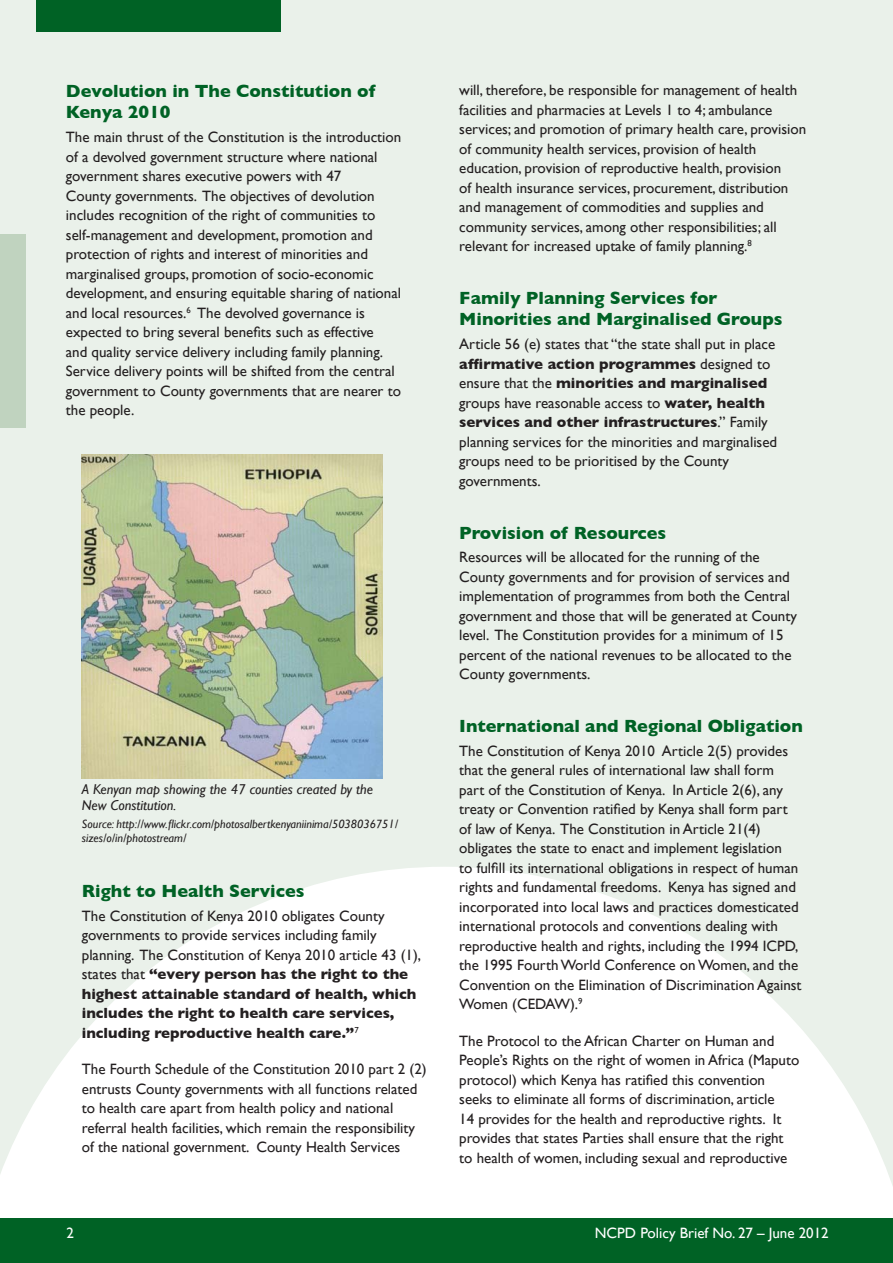
<style>
.page{position:relative;width:893px;height:1263px;background:#eaf1ea}
.page>*{position:absolute;margin:0;border:0;box-sizing:border-box;transform-origin:0 0}
.t1{font:700 18px/21px "Gill Sans";color:#006225}
.t2{font:15px/19.5px "Gill Sans";color:#231f20}
.t3{font:15px "Gill Sans";color:#fff}
.t4{font:italic 14.25px/16.5px "Gill Sans";color:#231f20}
.t5{font:italic 12px/13.5px "Gill Sans";color:#231f20}
.s1{font-weight:700}
</style>
<div class="page">
<svg style="left:0;top:867px;width:893px;height:351px;fill:#fff"></svg>
<div style="left:36px;top:0;width:245px;height:31px;background:#006225"></div>
<div style="left:0;top:1218px;width:893px;height:45px;background:#006225"></div>
<img style="left:82px;top:455px;width:301px;height:323px">
<div style="left:0;top:234px;width:26px;height:194px;background:#c0d3bf"></div>
<p class="t1" style="left:66px;top:81px;width:311px">Devolution in The Constitution of<br>Kenya 2010</p>
<p class="t2" style="left:66px;top:127px;width:337px">The main thrust of the Constitution is the introduction of a devolved government structure where national government shares executive powers with 47<br>County governments. The objectives of devolution includes recognition of the right of communities to self-management and development, promotion and protection of rights and interest of minorities and marginalised groups, promotion of socio-economic development, and ensuring equitable sharing of national and local resources.<sup>6</sup> The devolved governance is expected to bring several benefits such as effective<br>and quality service delivery including family planning.<br>Service delivery points will be shifted from the central government to County governments that are nearer to the people.</p>
<p class="t4" style="left:82px;top:781px;width:293px">A Kenyan map showing the 47 counties created by the<br>New Constitution.</p>
<p class="t5" style="left:82px;top:817px;width:318px">Source: http://www.flickr.com/photosalbertkenyaniinima/5038036751/ sizes/o/in/photostream/</p>
<p class="t1" style="left:82px;top:880px;width:224px">Right to Health Services</p>
<p class="t2" style="left:82px;top:906px;width:341px">The Constitution of Kenya 2010 obligates County governments to provide services including family planning. The Constitution of Kenya 2010 article 43 (1), states that <span class="s1">“every person has the right to the highest attainable standard of health, which includes the right to health care services, including reproductive health care.”</span><sup>7</sup></p>
<p class="t2" style="left:82px;top:1059px;width:346px">The Fourth Schedule of the Constitution 2010 part 2 (2) entrusts County governments with all functions related to health care apart from health policy and national referral health facilities, which remain the responsibility of the national government. County Health Services</p>
<p class="t2" style="left:459px;top:81px;width:348px">will, therefore, be responsible for management of health facilities and pharmacies at Levels 1 to 4; ambulance services; and promotion of primary health care, provision of community health services, provision of health education, provision of reproductive health, provision<br>of health insurance services, procurement, distribution and management of commodities and supplies and community services, among other responsibilities; all relevant for increased uptake of family planning.<sup>8</sup></p>
<p class="t1" style="left:459px;top:288px;width:325px">Family Planning Services for<br>Minorities and Marginalised Groups</p>
<p class="t2" style="left:459px;top:334px;width:319px">Article 56 (e) states that “the state shall put in place <span class="s1">affirmative action programmes</span> designed to ensure that the <span class="s1">minorities and marginalised </span>groups have reasonable access to <span class="s1">water, health services and other infrastructures</span>.” Family planning services for the minorities and marginalised groups need to be prioritised by the County governments.</p>
<p class="t1" style="left:459px;top:522px;width:208px">Provision of Resources</p>
<p class="t2" style="left:459px;top:547px;width:339px">Resources will be allocated for the running of the County governments and for provision of services and implementation of programmes from both the Central government and those that will be generated at County level. The Constitution provides for a minimum of 15 percent of the national revenues to be allocated to the County governments.</p>
<p class="t1" style="left:459px;top:715px;width:345px">International and Regional Obligation</p>
<p class="t2" style="left:459px;top:741px;width:344px">The Constitution of Kenya 2010 Article 2(5) provides that the general rules of international law shall form part of the Constitution of Kenya. In Article 2(6), any treaty or Convention ratified by Kenya shall form part of law of Kenya. The Constitution in Article 21(4) obligates the state to enact and implement legislation<br>to fulfill its international obligations in respect of human rights and fundamental freedoms. Kenya has signed and incorporated into local laws and practices domesticated international protocols and conventions dealing with reproductive health and rights, including the 1994 ICPD, the 1995 Fourth World Conference on Women, and the Convention on the Elimination of Discrimination Against Women (CEDAW).<sup>9</sup></p>
<p class="t2" style="left:459px;top:1031px;width:342px">The Protocol to the African Charter on Human and People’s Rights on the right of women in Africa (Maputo protocol) which Kenya has ratified this convention seeks to eliminate all forms of discrimination, article<br>14 provides for the health and reproductive rights. It provides that states Parties shall ensure that the right to health of women, including sexual and reproductive</p>
<p class="t3" style="left:67px;top:1224px;width:9px">2</p>
<p class="t3" style="left:595px;top:1224px;width:235px">NCPD Policy Brief No. 27 – June 2012</p>
</div>
